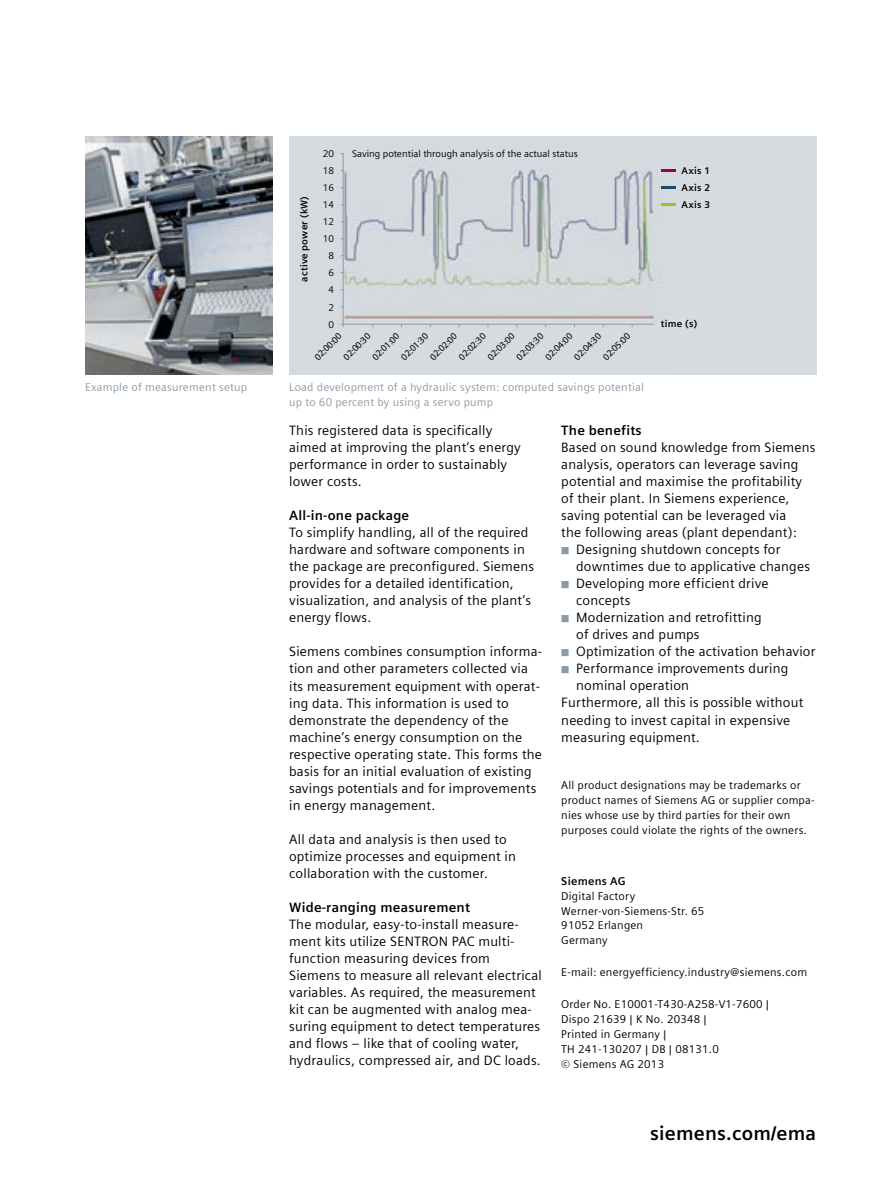
<style>
.page{position:relative;width:893px;height:1191px;background:#fff}
.page>*{position:absolute;margin:0;border:0;box-sizing:border-box;transform-origin:0 0}
.t1{font:700 19.5px "Siemens Sans Global";letter-spacing:.01em;color:#000}
.t2{font:13.5px/17px "Siemens Sans Global";letter-spacing:.015em;color:#000}
.t3{font:700 13.5px "Siemens Sans Global";letter-spacing:.015em;color:#000}
.t4{font:11.25px/14.9px "Siemens Sans Global";letter-spacing:.02em;color:#000}
.t5{font:11.25px/14.9px "Siemens Sans Global";letter-spacing:.02em;color:#8c9aa6}
.t6{font:700 11.25px "Siemens Sans Global";letter-spacing:.02em;color:#000}
.t7{font:9.75px "Myriad Pro";color:#000}
.t8{font:9.75px/17.1px "Siemens Sans Global";color:#000;text-align:center}
.t9{font:700 9.75px/17px "Siemens Sans Global";letter-spacing:.025em;color:#000;text-align:justify}
.s1{color:#8c9aa6}
</style>
<div class="page">
<img style="left:289px;top:136px;width:527px;height:238px">
<hr style="left:343px;top:153px;width:1px;height:174px;background:#8c9aa6">
<hr style="left:341px;top:324px;width:313px;height:1px;background:#8c9aa6">
<img style="left:85px;top:136px;width:187px;height:238px">
<hr style="left:661px;top:169px;width:15px;height:3px;background:#950051">
<hr style="left:661px;top:186px;width:15px;height:3px;background:#174c6a">
<hr style="left:661px;top:203px;width:15px;height:3px;background:#abba26">
<p class="t5" style="left:85px;top:380px;width:164px">Example of measurement setup</p>
<p class="t8" style="left:352px;top:145px;width:227px">Saving potential through analysis of the actual status</p>
<p class="t8" style="left:323px;top:145px;width:13px">20<br>18<br>16<br>14<br>12<br>10<br>8<br>6<br>4<br>2<br>0</p>
<p class="t7" style="left:312px;top:354px;width:36px;rotate:-45deg">02:00:00</p>
<p class="t7" style="left:341px;top:354px;width:36px;rotate:-45deg">02:00:30</p>
<p class="t7" style="left:370px;top:354px;width:36px;rotate:-45deg">02:01:00</p>
<p class="t7" style="left:398px;top:354px;width:36px;rotate:-45deg">02:01:30</p>
<p class="t7" style="left:427px;top:354px;width:36px;rotate:-45deg">02:02:00</p>
<p class="t7" style="left:456px;top:354px;width:36px;rotate:-45deg">02:02:30</p>
<p class="t7" style="left:485px;top:354px;width:36px;rotate:-45deg">02:03:00</p>
<p class="t7" style="left:514px;top:354px;width:36px;rotate:-45deg">02:03:30</p>
<p class="t7" style="left:543px;top:354px;width:36px;rotate:-45deg">02:04:00</p>
<p class="t7" style="left:571px;top:354px;width:36px;rotate:-45deg">02:04:30</p>
<p class="t7" style="left:600px;top:354px;width:36px;rotate:-45deg">02:05:00</p>
<p class="t9" style="left:296px;top:282px;width:87px;rotate:-90deg">active power (kW)</p>
<p class="t5" style="left:289px;top:380px;width:356px">Load development of a hydraulic system: computed savings potential up to 60 percent by using a servo pump</p>
<p class="t9" style="left:682px;top:162px;width:30px">Axis 1<br>Axis 2<br>Axis 3</p>
<p class="t9" style="left:661px;top:315px;width:38px">time (s)</p>
<p class="t2" style="left:289px;top:423px;width:233px">This registered data is specifically aimed at improving the plant’s energy performance in order to sustainably lower costs.</p>
<p class="t3" style="left:289px;top:508px;width:122px">All-in-one package</p>
<p class="t2" style="left:289px;top:525px;width:247px">To simplify handling, all of the required hardware and software components in the package are preconfigured. Siemens provides for a detailed identification, visualization, and analysis of the plant’s energy flows.</p>
<p class="t2" style="left:289px;top:644px;width:254px">Siemens combines consumption informa&shy;tion and other parameters collected via its measurement equipment with operat&shy;ing data. This information is used to demonstrate the dependency of the machine’s energy consumption on the respective operating state. This forms the basis for an initial evaluation of existing savings potentials and for improvements in energy management.</p>
<p class="t2" style="left:289px;top:831px;width:228px">All data and analysis is then used to optimize processes and equipment in collaboration with the customer.</p>
<p class="t3" style="left:289px;top:899px;width:182px">Wide-ranging measurement</p>
<p class="t2" style="left:289px;top:916px;width:254px">The modular, easy-to-install measure&shy;ment kits utilize SENTRON PAC multi&shy;function measuring devices from Siemens to measure all relevant electrical variables. As required, the measurement kit can be augmented with analog mea&shy;suring equipment to detect temperatures and flows – like that of cooling water, hydraulics, compressed air, and DC loads.</p>
<p class="t3" style="left:561px;top:423px;width:82px">The benefits</p>
<p class="t2" style="left:561px;top:439px;width:256px">Based on sound knowledge from Siemens analysis, operators can leverage saving potential and maximise the profitability of their plant. In Siemens experience, saving potential can be leveraged via<br>the following areas (plant dependant):<br><span class="s1">◾</span> Designing shutdown concepts for</p>
<p class="t2" style="left:576px;top:559px;width:235px">downtimes due to applicative changes</p>
<p class="t2" style="left:561px;top:576px;width:209px"><span class="s1">◾</span> Developing more efficient drive</p>
<p class="t2" style="left:576px;top:593px;width:56px">concepts</p>
<p class="t2" style="left:561px;top:610px;width:202px"><span class="s1">◾</span> Modernization and retrofitting</p>
<p class="t2" style="left:576px;top:627px;width:125px">of drives and pumps</p>
<p class="t2" style="left:561px;top:644px;width:256px"><span class="s1">◾</span> Optimization of the activation behavior</p>
<p class="t2" style="left:561px;top:661px;width:229px"><span class="s1">◾</span> Performance improvements during</p>
<p class="t2" style="left:576px;top:678px;width:114px">nominal operation</p>
<p class="t2" style="left:561px;top:695px;width:244px">Furthermore, all this is possible without</p>
<p class="t2" style="left:561px;top:712px;width:230px">needing to invest capital in expensive</p>
<p class="t2" style="left:561px;top:729px;width:140px">measuring equipment.</p>
<p class="t4" style="left:561px;top:778px;width:255px">All product designations may be trademarks or product names of Siemens AG or supplier compa&shy;nies whose use by third parties for their own purposes could violate the rights of the owners.</p>
<p class="t6" style="left:561px;top:874px;width:66px">Siemens AG</p>
<p class="t4" style="left:561px;top:888px;width:145px">Digital Factory<br>Werner-von-Siemens-Str. 65<br>91052 Erlangen<br>Germany</p>
<p class="t4" style="left:561px;top:965px;width:247px">E-mail: energyefficiency.industry@siemens.com</p>
<p class="t4" style="left:561px;top:997px;width:209px">Order No. E10001-T430-A258-V1-7600 |<br>Dispo 21639 | K No. 20348 |<br>Printed in Germany |<br>TH 241-130207 | DB | 08131.0<br>© Siemens AG 2013</p>
<h1 class="t1" style="left:650px;top:1121px;width:168px">siemens.com/ema</h1>
</div>
